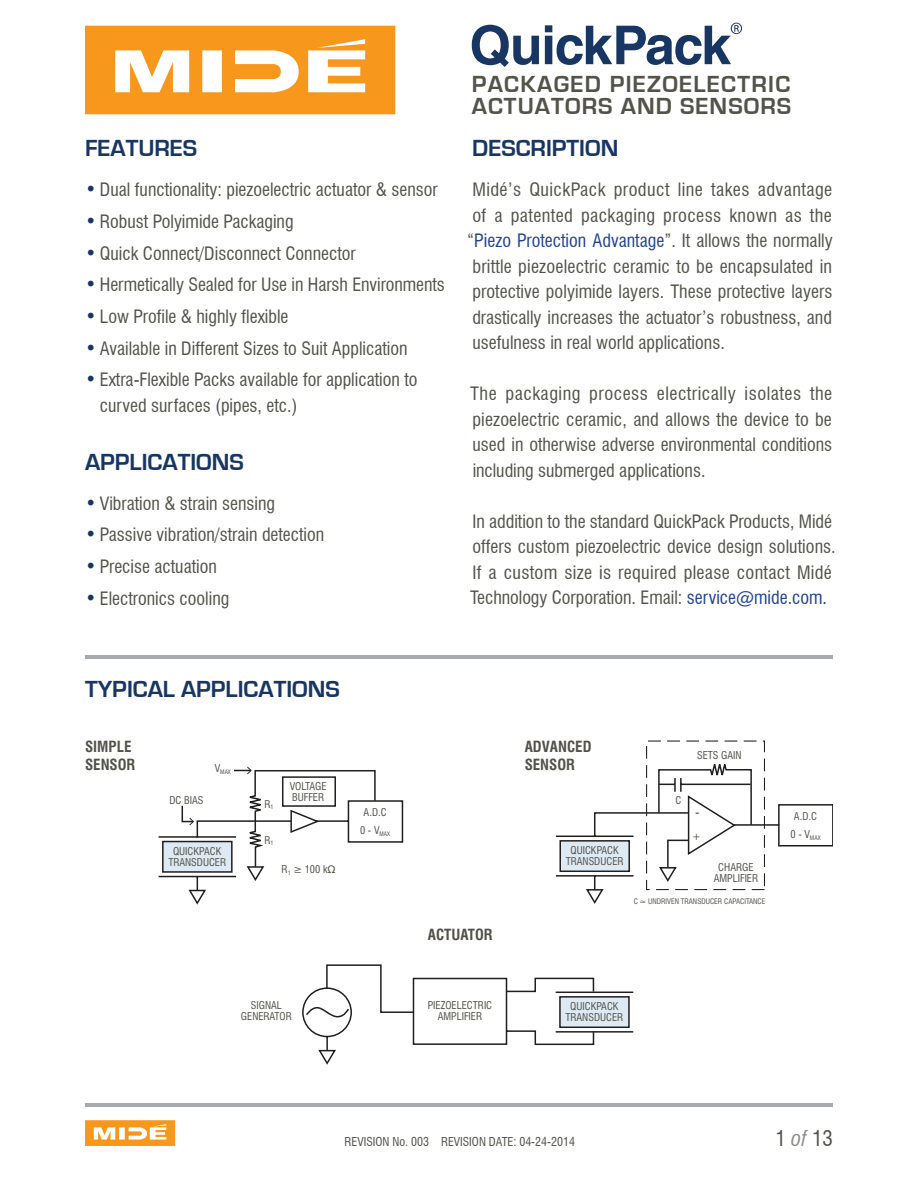
<style>
.page{position:relative;width:918px;height:1188px;background:#fff}
.page>*{position:absolute;margin:0;border:0;box-sizing:border-box;transform-origin:0 0}
.t1{font:700 24px "Eurostile";color:#183663}
.t2{font:700 24px/22.5px "Eurostile";letter-spacing:.055em;color:#53534a}
.t3{font:condensed 21px "Swiss 721 BT";color:#53534a}
.t4{font:condensed 18px/25.5px "Swiss 721 BT";color:#53534a;text-align:justify}
.t5{font:700 condensed 15px/18px "Swiss 721 BT";color:#535249}
.t6{font:condensed 13.5px "Swiss 721 BT";color:#535249}
.t7{font:condensed 12px "Swiss 721 BT";color:#53534a}
.t8{font:condensed 10.5px/11.2px "Swiss 721 BT";color:#535249;text-align:center}
.t9{font:condensed 7.5px "Swiss 721 BT";color:#535249}
.t10{font:condensed 6px "Swiss 721 BT";color:#535249}
.s1{font-size:19.5px;color:#183663}
.s2{color:#214393}
.s3{font-style:italic;color:#8d8e87}
</style>
<div class="page">
<hr style="left:85px;top:1103px;width:748px;height:4px;background:#a7aaac">
<svg style="left:85px;top:1120px;width:90px;height:26px"></svg>
<svg style="left:472px;top:25px;width:67px;height:42px"></svg>
<svg style="left:545px;top:23px;width:197px;height:42px"></svg>
<hr style="left:85px;top:655px;width:748px;height:4px;background:#a7aaac">
<svg style="left:556px;top:758px;width:277px;height:146px"></svg>
<hr style="left:681px;top:784px;width:70px;height:1px;background:#211e1e">
<svg style="left:158px;top:767px;width:246px;height:138px"></svg>
<svg style="left:302px;top:964px;width:332px;height:101px"></svg>
<svg style="left:85px;top:26px;width:310px;height:88px"></svg>
<h1 class="t1" style="left:85px;top:135px;width:114px">FEATURES</h1>
<p class="t4" style="left:85px;top:177px;width:354px"><span class="s1">•</span> Dual functionality: piezoelectric actuator &amp; sensor</p>
<p class="t4" style="left:85px;top:209px;width:210px"><span class="s1">•</span> Robust Polyimide Packaging</p>
<p class="t4" style="left:85px;top:240px;width:272px"><span class="s1">•</span> Quick Connect/Disconnect Connector</p>
<p class="t4" style="left:85px;top:272px;width:361px"><span class="s1">•</span> Hermetically Sealed for Use in Harsh Environments</p>
<p class="t4" style="left:85px;top:304px;width:205px"><span class="s1">•</span> Low Profile &amp; highly flexible</p>
<p class="t4" style="left:85px;top:335px;width:324px"><span class="s1">•</span> Available in Different Sizes to Suit Application</p>
<p class="t4" style="left:100px;top:367px;width:319px;text-indent:-15px"><span class="s1">•</span> Extra-Flexible Packs available for application to curved surfaces (pipes, etc.)</p>
<h1 class="t1" style="left:85px;top:449px;width:160px">APPLICATIONS</h1>
<p class="t4" style="left:85px;top:490px;width:192px"><span class="s1">•</span> Vibration &amp; strain sensing</p>
<p class="t4" style="left:85px;top:522px;width:241px"><span class="s1">•</span> Passive vibration/strain detection</p>
<p class="t4" style="left:85px;top:554px;width:133px"><span class="s1">•</span> Precise actuation</p>
<p class="t4" style="left:85px;top:585px;width:146px"><span class="s1">•</span> Electronics cooling</p>
<h1 class="t2" style="left:472px;top:73px;width:321px">PACKAGED PIEZOELECTRIC<br>ACTUATORS AND SENSORS</h1>
<h1 class="t1" style="left:472px;top:135px;width:148px">DESCRIPTION</h1>
<p class="t4" style="left:467px;top:177px;width:367px">Midé’s QuickPack product line takes advantage of a patented packaging process known as the “<span class="s2">Piezo Protection Advantage</span>”. It allows the normally brittle piezoelectric ceramic to be encapsulated in protective polyimide layers. These protective layers drastically increases the actuator’s robustness, and usefulness in real world applications.</p>
<p class="t4" style="left:470px;top:381px;width:364px">The packaging process electrically isolates the piezoelectric ceramic, and allows the device to be used in otherwise adverse environmental conditions including submerged applications.</p>
<p class="t4" style="left:470px;top:508px;width:367px;text-align:left">In addition to the standard QuickPack Products, Midé offers custom piezoelectric device design solutions.<br>If a custom size is required please contact Midé Technology Corporation. Email: <span class="s2">service@mide.com.</span></p>
<h1 class="t1" style="left:85px;top:676px;width:256px">TYPICAL APPLICATIONS</h1>
<p class="t5" style="left:85px;top:738px;width:52px">SIMPLE<br>SENSOR</p>
<p class="t8" style="left:169px;top:794px;width:36px">DC BIAS</p>
<p class="t10" style="left:215px;top:768px;width:18px"><sup>V</sup>MAX</p>
<p class="t8" style="left:168px;top:845px;width:59px">QUICKPACK<br>TRANSDUCER</p>
<p class="t8" style="left:264px;top:798px;width:11px">R<sub>1</sub></p>
<p class="t8" style="left:264px;top:834px;width:11px">R<sub>1</sub></p>
<p class="t8" style="left:290px;top:780px;width:38px;text-align:left">VOLTAGE<br>BUFFER</p>
<p class="t8" style="left:282px;top:864px;width:55px">R<sub>1</sub> ≥ 100 kΩ</p>
<p class="t8" style="left:360px;top:803px;width:32px;line-height:18px">A.D.C<br>0 - V<sub>MAX</sub></p>
<p class="t5" style="left:525px;top:738px;width:68px">ADVANCED<br>SENSOR</p>
<p class="t8" style="left:566px;top:845px;width:59px">QUICKPACK<br>TRANSDUCER</p>
<p class="t8" style="left:697px;top:750px;width:46px">SETS GAIN</p>
<p class="t8" style="left:676px;top:794px;width:7px">C</p>
<p class="t6" style="left:695px;top:804px;width:6px">-</p>
<p class="t8" style="left:692px;top:831px;width:10px">+</p>
<p class="t8" style="left:714px;top:862px;width:46px">CHARGE<br>AMPLIFIER</p>
<p class="t9" style="left:634px;top:897px;width:133px">C ≈ UNDRIVEN TRANSDUCER CAPACITANCE</p>
<p class="t8" style="left:791px;top:807px;width:32px;line-height:18px">A.D.C<br>0 - V<sub>MAX</sub></p>
<p class="t5" style="left:428px;top:926px;width:66px">ACTUATOR</p>
<p class="t8" style="left:241px;top:999px;width:52px">SIGNAL<br>GENERATOR</p>
<p class="t8" style="left:566px;top:1001px;width:59px">QUICKPACK<br>TRANSDUCER</p>
<p class="t8" style="left:428px;top:1000px;width:66px">PIEZOELECTRIC<br>AMPLIFIER</p>
<p class="t7" style="left:345px;top:1134px;width:232px">REVISION No. 003 REVISION DATE: 04-24-2014</p>
<p class="t3" style="left:776px;top:1126px;width:59px">1 <span class="s3">of</span> 13</p>
</div>
